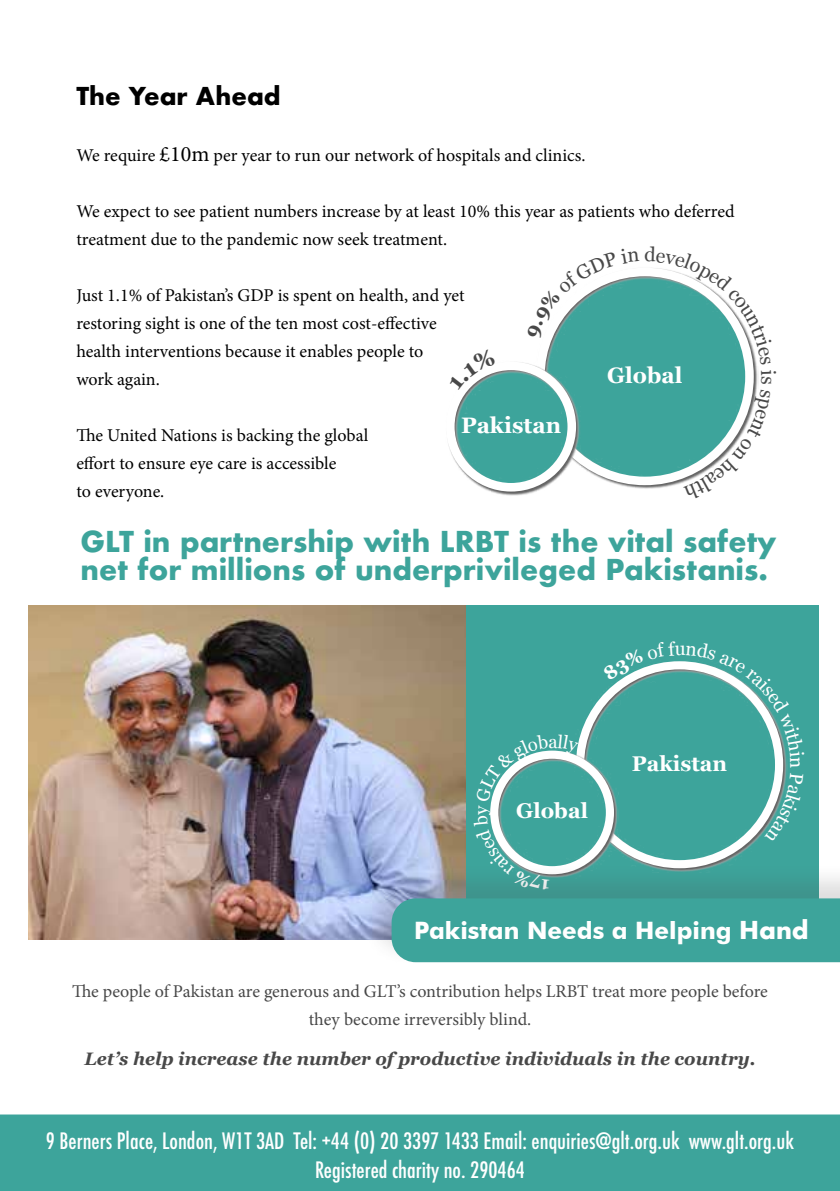
<style>
.page{position:relative;width:840px;height:1191px;background:#fff}
.page>*{position:absolute;margin:0;border:0;box-sizing:border-box;transform-origin:0 0}
.t1{font:700 28px/28px "Futura";color:#3da49b}
.t2{font:700 24px "Futura BT";color:#fff}
.t3{font:700 24px "Futura";color:#000}
.t4{font:700 22.4px "Georgia";color:#fff}
.t5{font:500 condensed 22px/28.8px "Futura";color:#fff;text-align:center}
.t6{font:700 21.2px "Georgia";color:#fff}
.t7{font:19px "Georgia";color:#fff}
.t8{font:18.2px "Georgia";color:#fff}
.t9{font:18px/28px "Minion Pro";letter-spacing:-.005em;color:#000}
.t10{font:18px/28px "Minion Pro";letter-spacing:-.005em;color:#484848;text-align:center}
.t11{font:italic 700 18px "Georgia";color:#484848}
.s1{font-size:22px}
.s2{font-family:"Futura"}
</style>
<div class="page">
<div style="left:28px;top:605px;width:790px;height:323px;background:#3da49b"></div>
<img style="left:28px;top:605px;width:437px;height:334px">
<img style="left:580px;top:383px;width:177px;height:106px">
<img style="left:448px;top:371px;width:132px;height:125px">
<div style="left:446px;top:361px;width:129px;height:130px;border:9px solid #fff;border-radius:50%"></div>
<div style="left:0;top:1114px;width:839px;height:77px;background:#3da49b"></div>
<img style="left:584px;top:670px;width:203px;height:193px">
<img style="left:549px;top:749px;width:69px;height:114px">
<div style="left:490px;top:750px;width:123px;height:124px;border:8px solid #fff;border-radius:50%"></div>
<div style="left:360px;top:863px;width:479px;height:102px;background:#484848;opacity:.18"></div>
<div style="left:391px;top:898px;width:448px;height:64px;background:#3da49b"></div>
<svg style="left:448px;top:363px;width:47px;height:27px"></svg>
<svg style="left:526px;top:268px;width:233px;height:115px"></svg>
<svg style="left:683px;top:389px;width:74px;height:100px"></svg>
<svg style="left:473px;top:750px;width:76px;height:139px"></svg>
<svg style="left:557px;top:745px;width:21px;height:10px"></svg>
<svg style="left:601px;top:661px;width:74px;height:19px"></svg>
<svg style="left:685px;top:660px;width:103px;height:107px"></svg>
<svg style="left:764px;top:773px;width:23px;height:69px"></svg>
<h2 class="t3" style="left:76px;top:79px;width:206px">The Year Ahead</h2>
<p class="t9" style="left:76px;top:142px;width:510px">We require <span class="s1">£10m</span> per year to run our network of hospitals and clinics.</p>
<p class="t9" style="left:76px;top:198px;width:659px">We expect to see patient numbers increase by at least 10% this year as patients who deferred treatment due to the pandemic now seek treatment.</p>
<p class="t9" style="left:76px;top:282px;width:389px">Just 1.1% of Pakistan’s GDP is spent on health, and yet restoring sight is one of the ten most cost-effective health interventions because it enables people to<br>work again.</p>
<p class="t9" style="left:76px;top:422px;width:293px">The United Nations is backing the global effort to ensure eye care is accessible<br>to everyone.</p>
<p class="t4" style="left:607px;top:358px;width:77px">Global</p>
<p class="t4" style="left:460px;top:408px;width:102px">Pakistan</p>
<h1 class="t1" style="left:81px;top:527px;width:697px">GLT in partnership with LRBT is the vital safety net for millions of underprivileged Pakistanis.</h1>
<p class="t8" style="left:548px;top:728px;width:11px">a</p>
<p class="t6" style="left:516px;top:795px;width:73px">Global</p>
<p class="t7" style="left:674px;top:634px;width:12px">u</p>
<p class="t6" style="left:631px;top:747px;width:97px">Pakistan</p>
<h2 class="t2" style="left:414px;top:916px;width:396px">Pakistan Needs a Helping <span class="s2">Hand</span></h2>
<p class="t10" style="left:72px;top:977px;width:697px">The people of Pakistan are generous and GLT’s contribution helps LRBT treat more people before they become irreversibly blind.</p>
<p class="t11" style="left:84px;top:1045px;width:672px">Let’s help increase the number of productive individuals in the country.</p>
<p class="t5" style="left:46px;top:1126px;width:749px">9 Berners Place, London, W1T 3AD Tel: +44 (0) 20 3397 1433 Email: enquiries@glt.org.uk www.glt.org.uk<br>Registered charity no. 290464</p>
</div>
